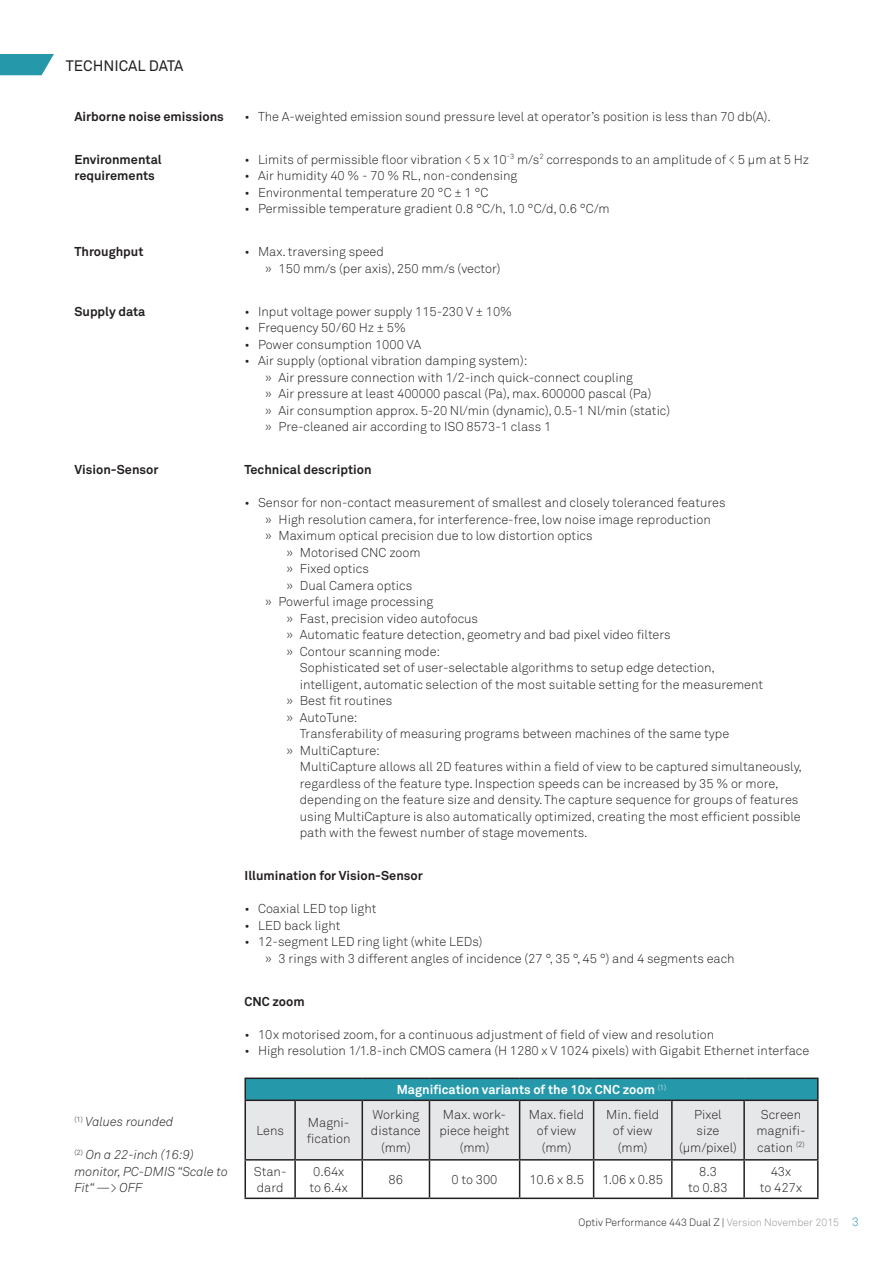
<style>
.page{position:relative;width:893px;height:1263px;background:#fff}
.page>*{position:absolute;margin:0;border:0;box-sizing:border-box;transform-origin:0 0}
.t1{font:15px "Akkurat Pro";color:#231f20}
.t2{font:12.75px/16.5px "Akkurat Light Pro";color:#231f20;text-align:center}
.t3{font:700 12.75px/16.5px "Akkurat Pro";color:#231f20}
.t4{font:italic 12.75px/16.5px "Akkurat Light Pro";color:#231f20}
.t5{font:700 12.75px "Akkurat Pro";color:#fff}
.t6{font:10.5px "Akkurat Light Pro";color:#231f20}
.s1{color:#939598}
.s2{font-size:12px;color:#2599aa}
</style>
<div class="page">
<svg style="left:0;top:54px;width:54px;height:21px"></svg>
<div style="left:245px;top:1078px;width:573px;height:22px;background:#2599aa"></div>
<div style="left:246px;top:1101px;width:571px;height:58px;background:#e6e7e9"></div>
<hr style="left:244px;top:1077px;width:51px;height:2px;background:#231f20">
<hr style="left:244px;top:1079px;width:2px;height:20px;background:#231f20">
<hr style="left:295px;top:1077px;width:67px;height:2px;background:#231f20">
<hr style="left:362px;top:1077px;width:67px;height:2px;background:#231f20">
<hr style="left:429px;top:1077px;width:91px;height:2px;background:#231f20">
<hr style="left:520px;top:1077px;width:74px;height:2px;background:#231f20">
<hr style="left:594px;top:1077px;width:78px;height:2px;background:#231f20">
<hr style="left:672px;top:1077px;width:72px;height:2px;background:#231f20">
<hr style="left:744px;top:1077px;width:75px;height:2px;background:#231f20">
<hr style="left:817px;top:1079px;width:2px;height:20px;background:#231f20">
<hr style="left:244px;top:1099px;width:51px;height:2px;background:#231f20">
<hr style="left:244px;top:1101px;width:2px;height:58px;background:#231f20">
<hr style="left:295px;top:1099px;width:67px;height:2px;background:#231f20">
<hr style="left:294px;top:1101px;width:2px;height:58px;background:#231f20">
<hr style="left:362px;top:1099px;width:67px;height:2px;background:#231f20">
<hr style="left:362px;top:1101px;width:1px;height:58px;background:#231f20">
<hr style="left:429px;top:1099px;width:91px;height:2px;background:#231f20">
<hr style="left:429px;top:1101px;width:1px;height:58px;background:#231f20">
<hr style="left:520px;top:1099px;width:74px;height:2px;background:#231f20">
<hr style="left:519px;top:1101px;width:1px;height:58px;background:#231f20">
<hr style="left:594px;top:1099px;width:78px;height:2px;background:#231f20">
<hr style="left:593px;top:1101px;width:1px;height:58px;background:#231f20">
<hr style="left:672px;top:1099px;width:72px;height:2px;background:#231f20">
<hr style="left:671px;top:1101px;width:2px;height:58px;background:#231f20">
<hr style="left:744px;top:1099px;width:75px;height:2px;background:#231f20">
<hr style="left:743px;top:1101px;width:2px;height:58px;background:#231f20">
<hr style="left:817px;top:1101px;width:2px;height:58px;background:#231f20">
<hr style="left:244px;top:1159px;width:51px;height:1px;background:#231f20">
<hr style="left:244px;top:1160px;width:2px;height:37px;background:#231f20">
<hr style="left:295px;top:1159px;width:67px;height:1px;background:#231f20">
<hr style="left:294px;top:1160px;width:2px;height:37px;background:#231f20">
<hr style="left:362px;top:1159px;width:67px;height:1px;background:#231f20">
<hr style="left:362px;top:1160px;width:1px;height:37px;background:#231f20">
<hr style="left:429px;top:1159px;width:91px;height:1px;background:#231f20">
<hr style="left:429px;top:1160px;width:1px;height:37px;background:#231f20">
<hr style="left:520px;top:1159px;width:74px;height:1px;background:#231f20">
<hr style="left:519px;top:1160px;width:1px;height:37px;background:#231f20">
<hr style="left:594px;top:1159px;width:78px;height:1px;background:#231f20">
<hr style="left:593px;top:1160px;width:1px;height:37px;background:#231f20">
<hr style="left:672px;top:1159px;width:72px;height:1px;background:#231f20">
<hr style="left:671px;top:1160px;width:2px;height:37px;background:#231f20">
<hr style="left:744px;top:1159px;width:75px;height:1px;background:#231f20">
<hr style="left:743px;top:1160px;width:2px;height:37px;background:#231f20">
<hr style="left:817px;top:1160px;width:2px;height:37px;background:#231f20">
<hr style="left:244px;top:1197px;width:51px;height:2px;background:#231f20">
<hr style="left:295px;top:1197px;width:67px;height:2px;background:#231f20">
<hr style="left:362px;top:1197px;width:67px;height:2px;background:#231f20">
<hr style="left:429px;top:1197px;width:91px;height:2px;background:#231f20">
<hr style="left:520px;top:1197px;width:74px;height:2px;background:#231f20">
<hr style="left:594px;top:1197px;width:78px;height:2px;background:#231f20">
<hr style="left:672px;top:1197px;width:72px;height:2px;background:#231f20">
<hr style="left:744px;top:1197px;width:75px;height:2px;background:#231f20">
<p class="t1" style="left:66px;top:57px;width:119px">TECHNICAL DATA</p>
<p class="t3" style="left:74px;top:108px;width:151px">Airborne noise emissions</p>
<p class="t2" style="left:244px;top:108px;width:528px">• The A-weighted emission sound pressure level at operator’s position is less than 70 db(A).</p>
<p class="t3" style="left:74px;top:151px;width:89px">Environmental requirements</p>
<p class="t2" style="left:245px;top:151px;width:566px">• Limits of permissible floor vibration &lt; 5 x 10<sup>-3</sup> m/s<sup>2</sup> corresponds to an amplitude of &lt; 5 μm at 5 Hz</p>
<p class="t2" style="left:244px;top:168px;width:274px">• Air humidity 40 % - 70 % RL, non-condensing</p>
<p class="t2" style="left:244px;top:184px;width:245px">• Environmental temperature 20 °C ± 1 °C</p>
<p class="t2" style="left:244px;top:201px;width:367px">• Permissible temperature gradient 0.8 °C/h, 1.0 °C/d, 0.6 °C/m</p>
<p class="t3" style="left:74px;top:243px;width:71px">Throughput</p>
<p class="t2" style="left:265px;top:244px;width:237px;text-align:left;text-indent:-21px">• Max. traversing speed<br>» 150 mm/s (per axis), 250 mm/s (vector)</p>
<p class="t3" style="left:74px;top:303px;width:73px">Supply data</p>
<p class="t2" style="left:245px;top:303px;width:269px">• Input voltage power supply 115-230 V ± 10%</p>
<p class="t2" style="left:245px;top:320px;width:163px">• Frequency 50/60 Hz ± 5%</p>
<p class="t2" style="left:245px;top:336px;width:178px">• Power consumption 1000 VA</p>
<p class="t2" style="left:265px;top:352px;width:407px;text-align:left;text-indent:-21px">• Air supply (optional vibration damping system):<br>» Air pressure connection with 1/2-inch quick-connect coupling<br>» Air pressure at least 400000 pascal (Pa), max. 600000 pascal (Pa)<br>» Air consumption approx. 5-20 Nl/min (dynamic), 0.5-1 Nl/min (static) » Pre-cleaned air according to ISO 8573-1 class 1</p>
<p class="t3" style="left:74px;top:461px;width:86px">Vision-Sensor</p>
<p class="t3" style="left:245px;top:461px;width:128px">Technical description</p>
<p class="t2" style="left:245px;top:494px;width:483px">• Sensor for non-contact measurement of smallest and closely toleranced features</p>
<p class="t2" style="left:265px;top:511px;width:447px">» High resolution camera, for interference-free, low noise image reproduction</p>
<p class="t2" style="left:265px;top:527px;width:329px">» Maximum optical precision due to low distortion optics</p>
<p class="t2" style="left:286px;top:544px;width:136px">» Motorised CNC zoom</p>
<p class="t2" style="left:286px;top:560px;width:84px">» Fixed optics</p>
<p class="t2" style="left:286px;top:577px;width:127px">» Dual Camera optics</p>
<p class="t2" style="left:265px;top:593px;width:170px">» Powerful image processing</p>
<p class="t2" style="left:286px;top:610px;width:193px">» Fast, precision video autofocus</p>
<p class="t2" style="left:286px;top:626px;width:386px">» Automatic feature detection, geometry and bad pixel video filters</p>
<p class="t2" style="left:286px;top:643px;width:155px">» Contour scanning mode:</p>
<p class="t2" style="left:300px;top:659px;width:416px">Sophisticated set of user-selectable algorithms to setup edge detection,</p>
<p class="t2" style="left:300px;top:676px;width:465px">intelligent, automatic selection of the most suitable setting for the measurement</p>
<p class="t2" style="left:286px;top:692px;width:107px">» Best fit routines</p>
<p class="t2" style="left:286px;top:709px;width:73px">» AutoTune:</p>
<p class="t2" style="left:300px;top:725px;width:431px">Transferability of measuring programs between machines of the same type</p>
<p class="t2" style="left:286px;top:742px;width:95px">» MultiCapture:</p>
<p class="t2" style="left:300px;top:758px;width:504px">MultiCapture allows all 2D features within a field of view to be captured simultaneously,</p>
<p class="t2" style="left:300px;top:775px;width:480px">regardless of the feature type. Inspection speeds can be increased by 35 % or more,</p>
<p class="t2" style="left:300px;top:791px;width:500px">depending on the feature size and density. The capture sequence for groups of features</p>
<p class="t2" style="left:300px;top:808px;width:502px">using MultiCapture is also automatically optimized, creating the most efficient possible</p>
<p class="t2" style="left:300px;top:824px;width:289px">path with the fewest number of stage movements.</p>
<p class="t3" style="left:245px;top:867px;width:180px">Illumination for Vision-Sensor</p>
<p class="t2" style="left:245px;top:900px;width:133px">• Coaxial LED top light</p>
<p class="t2" style="left:245px;top:917px;width:97px">• LED back light</p>
<p class="t2" style="left:265px;top:933px;width:471px;text-align:left;text-indent:-21px">• 12-segment LED ring light (white LEDs)<br>» 3 rings with 3 different angles of incidence (27 °, 35 °, 45 °) and 4 segments each</p>
<p class="t4" style="left:74px;top:1114px;width:101px"><sup>(1)</sup> Values rounded</p>
<p class="t4" style="left:74px;top:1147px;width:155px"><sup>(2)</sup> On a 22-inch (16:9) monitor, PC-DMIS “Scale to<br>Fit“ —&gt; OFF</p>
<p class="t3" style="left:244px;top:993px;width:62px">CNC zoom</p>
<p class="t2" style="left:244px;top:1026px;width:471px">• 10x motorised zoom, for a continuous adjustment of field of view and resolution</p>
<p class="t2" style="left:244px;top:1042px;width:566px">• High resolution 1/1.8-inch CMOS camera (H 1280 x V 1024 pixels) with Gigabit Ethernet interface</p>
<p class="t5" style="left:397px;top:1082px;width:271px">Magnification variants of the 10x CNC zoom <sup>(1)</sup></p>
<p class="t2" style="left:256px;top:1122px;width:29px">Lens</p>
<p class="t2" style="left:307px;top:1114px;width:45px;text-align:left">Magni&shy;fication</p>
<p class="t2" style="left:371px;top:1106px;width:51px">Working distance (mm)</p>
<p class="t2" style="left:439px;top:1106px;width:72px">Max. work&shy;piece height (mm)</p>
<p class="t2" style="left:529px;top:1106px;width:57px">Max. field of view (mm)</p>
<p class="t2" style="left:606px;top:1106px;width:55px">Min. field of view (mm)</p>
<p class="t2" style="left:679px;top:1106px;width:60px">Pixel<br>size<br>(µ m/pixel)</p>
<p class="t2" style="left:756px;top:1106px;width:51px">Screen magnifi&shy;cation <sup>(2)</sup></p>
<p class="t2" style="left:254px;top:1163px;width:34px;text-align:left">Stan&shy;dard</p>
<p class="t2" style="left:310px;top:1163px;width:40px;text-align:left">0.64x to 6.4x</p>
<p class="t2" style="left:389px;top:1171px;width:16px">86</p>
<p class="t2" style="left:452px;top:1171px;width:48px">0 to 300</p>
<p class="t2" style="left:529px;top:1171px;width:56px">10.6 x 8.5</p>
<p class="t2" style="left:602px;top:1171px;width:62px">1.06 x 0.85</p>
<p class="t2" style="left:688px;top:1163px;width:41px">8.3<br>to 0.83</p>
<p class="t2" style="left:760px;top:1163px;width:44px">43x<br>to 427x</p>
<p class="t6" style="left:578px;top:1216px;width:282px">Optiv Performance 443 Dual Z | <span class="s1">Version November 2015</span> <span class="s2">3</span></p>
</div>
